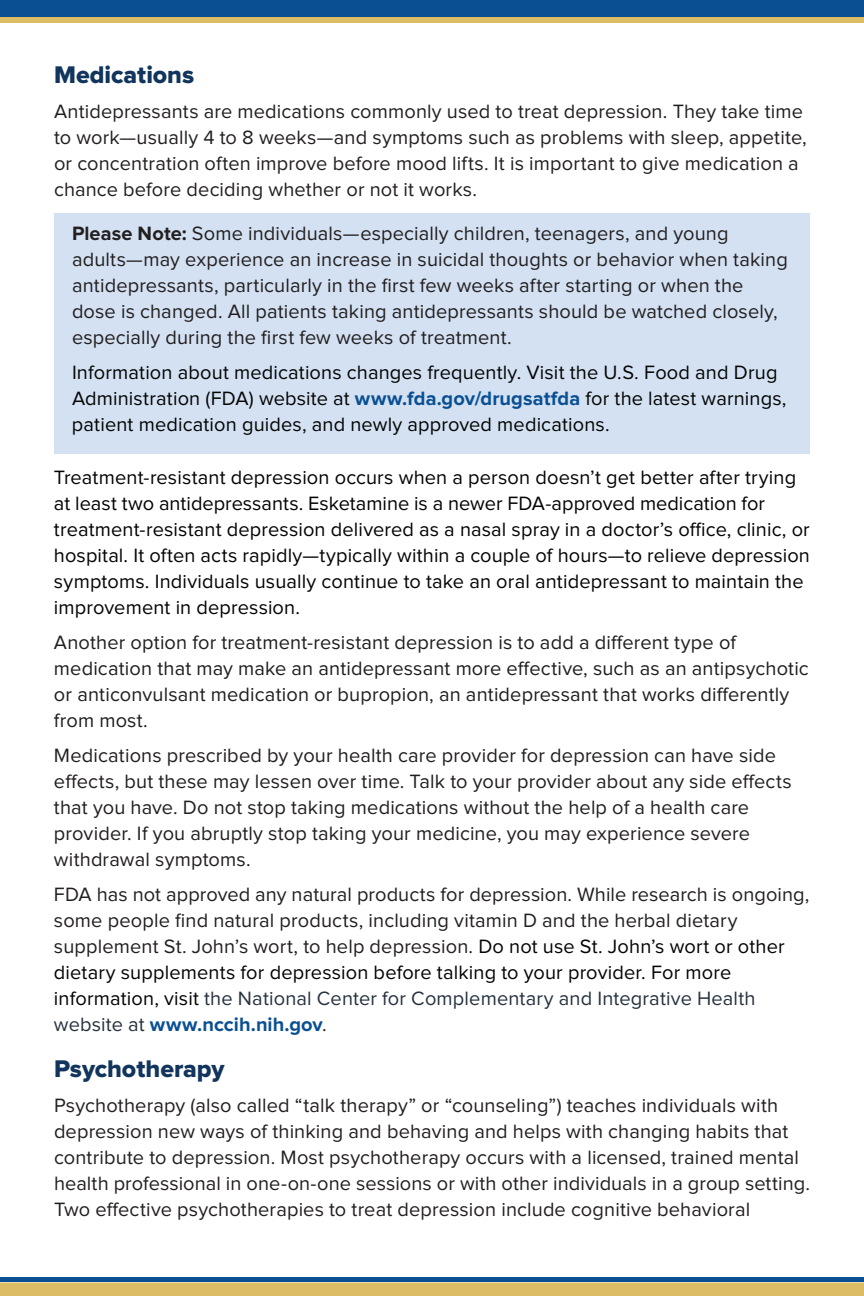
<style>
.page{position:relative;width:864px;height:1296px;background:#fff}
.page>*{position:absolute;margin:0;border:0;box-sizing:border-box;transform-origin:0 0}
.t1{font:25px "Proxima Nova Extrabld";color:#11355c}
.t2{font:20px/26px "Proxima Nova";letter-spacing:.005em;color:#231f20}
.t3{font:20px/26px "Proxima Nova";letter-spacing:.005em;color:#040503}
.t4{font:20px/26px "Proxima Nova";letter-spacing:.005em;color:#1e1f1e}
.s1{font-weight:700}
.s2{font-weight:700;color:#094f92}
.s3{color:#040503}
.s4{color:#26323f}
</style>
<div class="page">
<div style="left:54px;top:213px;width:756px;height:241px;background:#d3e1f2"></div>
<div style="left:0;top:1277px;width:864px;height:5px;background:#094f92"></div>
<svg style="left:0;top:1282px;width:864px;height:14px;background:#ddbe6a"></svg>
<div style="left:0;top:0;width:864px;height:20px;background:#094f92"></div>
<div style="left:0;top:18px;width:864px;height:5px;background:#dcbc65"></div>
<h3 class="t1" style="left:54px;top:63px;width:142px">Medications</h3>
<p class="t2" style="left:54px;top:99px;width:754px">Antidepressants are medications commonly used to treat depression. They take time to work—usually 4 to 8 weeks—and symptoms such as problems with sleep, appetite, or concentration often improve before mood lifts. It is important to give medication a chance before deciding whether or not it works.</p>
<p class="t2" style="left:72px;top:221px;width:717px"><span class="s1">Please Note:</span> Some individuals—especially children, teenagers, and young adults—may experience an increase in suicidal thoughts or behavior when taking antidepressants, particularly in the first few weeks after starting or when the dose is changed. All patients taking antidepressants should be watched closely, especially during the first few weeks of treatment.</p>
<p class="t3" style="left:72px;top:360px;width:716px">Information about medications changes frequently. Visit the U.S. Food and Drug<br>Administration (FDA) website at <span class="s2">www.fda.gov/drugsatfda</span> for the latest warnings, patient medication guides, and newly approved medications.</p>
<p class="t3" style="left:54px;top:465px;width:757px">Treatment-resistant depression occurs when a person doesn’t get better after trying at least two antidepressants. Esketamine is a newer FDA-approved medication for treatment-resistant depression delivered as a nasal spray in a doctor’s office, clinic, or hospital. It often acts rapidly—typically within a couple of hours—to relieve depression symptoms. Individuals usually continue to take an oral antidepressant to maintain the improvement in depression.</p>
<p class="t4" style="left:54px;top:630px;width:756px">Another option for treatment-resistant depression is to add a different type of medication that may make an antidepressant more effective, such as an antipsychotic or anticonvulsant medication or bupropion, an antidepressant that works differently from most.</p>
<p class="t2" style="left:54px;top:743px;width:739px">Medications prescribed by your health care provider for depression can have side effects, but these may lessen over time. Talk to your provider about any side effects that you have. Do not stop taking medications without the help of a health care provider. If you abruptly stop taking your medicine, you may experience severe withdrawal symptoms.</p>
<p class="t2" style="left:54px;top:882px;width:757px">FDA has not approved any natural products for depression. While research is ongoing, some people find natural products, including vitamin D and the herbal dietary supplement St. John’s wort, to help depression. <span class="s3">Do not use St. John’s wort or other dietary supplements for depression before talking to your provider. For more information, visit</span> <span class="s4">the National Center for Complementary and Integrative Health website at</span> <span class="s2">www.nccih.nih.gov</span>.</p>
<h3 class="t1" style="left:54px;top:1057px;width:172px">Psychotherapy</h3>
<p class="t2" style="left:54px;top:1093px;width:758px">Psychotherapy (also called “talk therapy” or “counseling”) teaches individuals with depression new ways of thinking and behaving and helps with changing habits that contribute to depression. Most psychotherapy occurs with a licensed, trained mental health professional in one-on-one sessions or with other individuals in a group setting.<br>Two effective psychotherapies to treat depression include cognitive behavioral</p>
</div>
